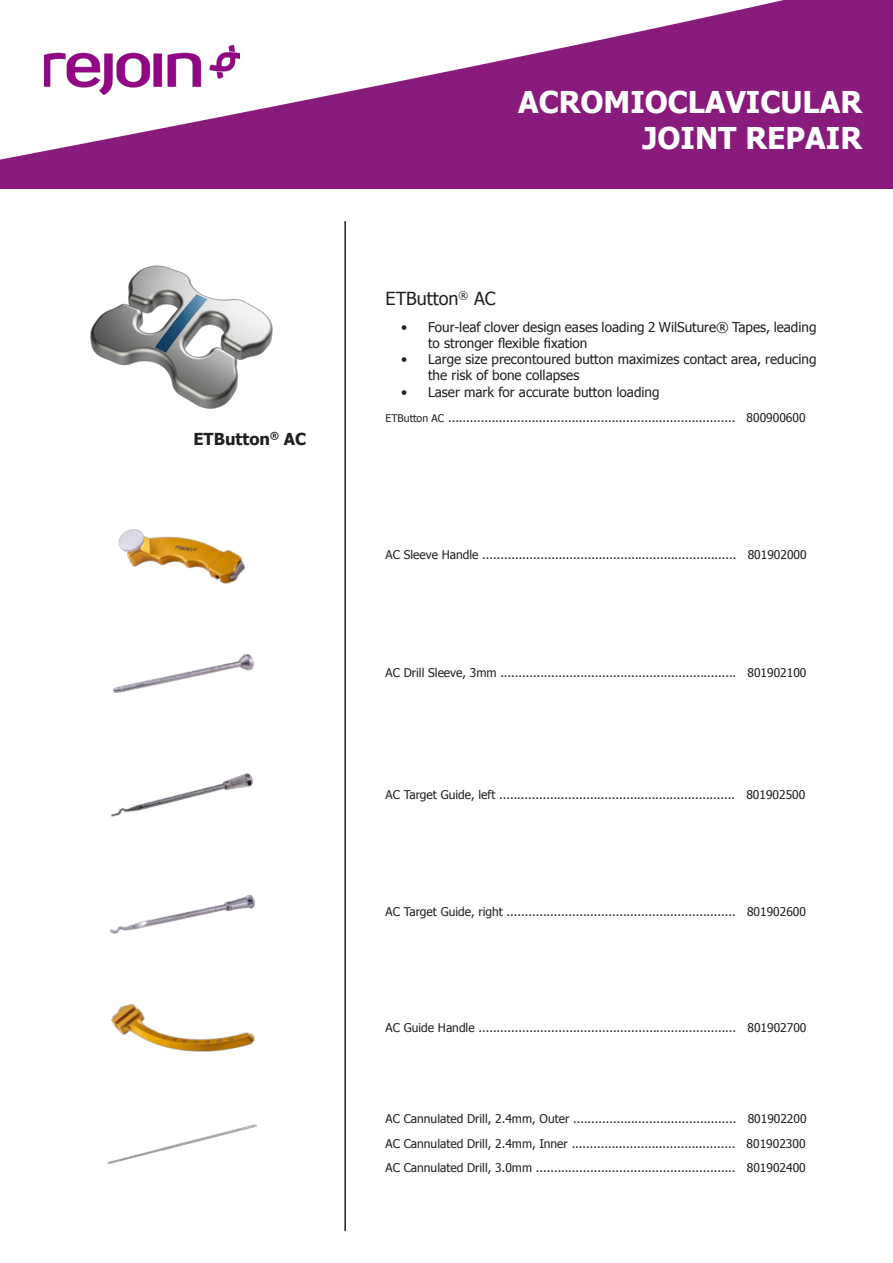
<style>
.page{position:relative;width:893px;height:1263px;background:#fff}
.page>*{position:absolute;margin:0;border:0;box-sizing:border-box;transform-origin:0 0}
.t1{font:700 30px/36px "Tahoma";color:#fff;text-align:right}
.t2{font:18px "Tahoma";color:#231f20}
.t3{font:700 16.5px "Tahoma";color:#231f20}
.t4{font:13.5px/16.2px "Tahoma";color:#231f20}
.t5{font:12px "Tahoma";color:#231f20}
.s1{font-size:10.5px}
</style>
<div class="page">
<img style="left:0;top:0;width:893px;height:189px">
<img style="left:44px;top:45px;width:196px;height:49px">
<hr style="left:344px;top:221px;width:2px;height:1010px;background:#231f20">
<img style="left:118px;top:529px;width:127px;height:55px">
<img style="left:113px;top:653px;width:141px;height:40px">
<img style="left:111px;top:773px;width:143px;height:44px">
<img style="left:109px;top:894px;width:147px;height:40px">
<img style="left:111px;top:1004px;width:144px;height:48px">
<img style="left:107px;top:1124px;width:150px;height:41px">
<img style="left:90px;top:265px;width:183px;height:144px">
<p class="t3" style="left:193px;top:427px;width:114px">ETButton<sup>®</sup> AC</p>
<p class="t1" style="left:518px;top:83px;width:345px">ACROMIOCLAVICULAR<br>JOINT REPAIR</p>
<p class="t2" style="left:386px;top:286px;width:112px">ETButton<sup>®</sup> AC</p>
<p class="t4" style="left:428px;top:318px;width:390px;text-indent:-27px">• Four-leaf clover design eases loading 2 WilSuture® Tapes, leading to stronger flexible fixation</p>
<p class="t4" style="left:428px;top:351px;width:390px;text-indent:-27px">• Large size precontoured button maximizes contact area, reducing the risk of bone collapses</p>
<p class="t4" style="left:401px;top:383px;width:260px">• Laser mark for accurate button loading</p>
<p class="t5" style="left:386px;top:409px;width:421px"><span class="s1">ETButton AC</span> ............................................................................... 800900600</p>
<p class="t5" style="left:386px;top:546px;width:423px">AC Sleeve Handle ...................................................................... 801902000</p>
<p class="t5" style="left:386px;top:665px;width:422px">AC Drill Sleeve, 3mm ................................................................. 801902100</p>
<p class="t5" style="left:386px;top:787px;width:421px">AC Target Guide, left ................................................................. 801902500</p>
<p class="t5" style="left:386px;top:903px;width:422px">AC Target Guide, right ............................................................... 801902600</p>
<p class="t5" style="left:386px;top:1020px;width:422px">AC Guide Handle ....................................................................... 801902700</p>
<p class="t5" style="left:386px;top:1110px;width:423px">AC Cannulated Drill, 2.4mm, Outer ............................................. 801902200</p>
<p class="t5" style="left:386px;top:1135px;width:421px">AC Cannulated Drill, 2.4mm, Inner ............................................. 801902300</p>
<p class="t5" style="left:386px;top:1160px;width:422px">AC Cannulated Drill, 3.0mm ....................................................... 801902400</p>
</div>
